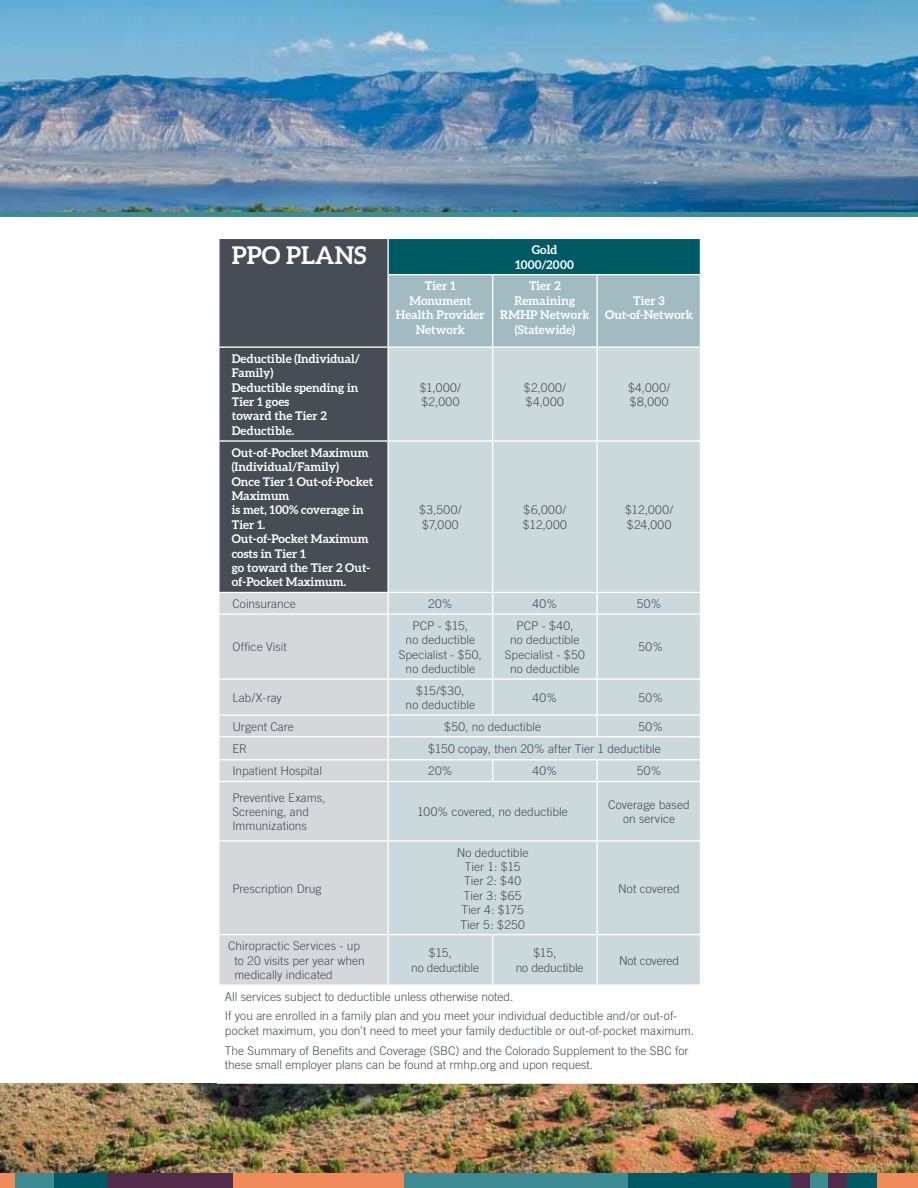
<style>
.page{position:relative;width:918px;height:1188px;background:#fff}
.page>*{position:absolute;margin:0;border:0;box-sizing:border-box;transform-origin:0 0}
.t1{font:700 24.45px "Aleo";color:#fff}
.t2{font:300 12px/14.4px "Trade Gothic";color:#474c55}
.t3{font:700 12px/14.4px "Aleo";color:#fff;text-align:center}
.t4{font:300 12px/14.4px "Trade Gothic";letter-spacing:.04em;color:#474c55}
.t5{font:700 12px/14.4px "Aleo";letter-spacing:.02em;color:#fff;text-align:center}
</style>
<div class="page">
<img style="left:0;top:1084px;width:918px;height:89px">
<div style="left:220px;top:239px;width:167px;height:353px;background:#474c55"></div>
<div style="left:388px;top:238px;width:313px;height:37px;background:#005a65"></div>
<div style="left:389px;top:275px;width:310px;height:71px;background:#a2bbc2"></div>
<div style="left:389px;top:348px;width:310px;height:636px;background:#cbd8dc"></div>
<div style="left:220px;top:593px;width:167px;height:391px;background:#d6d7da"></div>
<hr style="left:388px;top:238px;width:105px;height:1px;background:#fff">
<hr style="left:387px;top:239px;width:2px;height:35px;background:#fff">
<hr style="left:493px;top:238px;width:104px;height:1px;background:#fff">
<hr style="left:597px;top:238px;width:105px;height:1px;background:#fff">
<hr style="left:387px;top:274px;width:106px;height:1px;background:#fff">
<hr style="left:493px;top:274px;width:104px;height:1px;background:#fff">
<hr style="left:492px;top:275px;width:1px;height:71px;background:#fff">
<hr style="left:597px;top:274px;width:105px;height:1px;background:#fff">
<hr style="left:597px;top:275px;width:1px;height:71px;background:#fff">
<hr style="left:218px;top:346px;width:170px;height:2px;background:#fff">
<hr style="left:492px;top:348px;width:1px;height:92px;background:#fff">
<hr style="left:597px;top:348px;width:1px;height:92px;background:#fff">
<hr style="left:218px;top:440px;width:170px;height:2px;background:#fff">
<hr style="left:388px;top:440px;width:105px;height:2px;background:#fff">
<hr style="left:493px;top:440px;width:104px;height:2px;background:#fff">
<hr style="left:492px;top:442px;width:1px;height:150px;background:#fff">
<hr style="left:597px;top:440px;width:105px;height:2px;background:#fff">
<hr style="left:597px;top:442px;width:1px;height:150px;background:#fff">
<hr style="left:388px;top:592px;width:105px;height:1px;background:#fff">
<hr style="left:493px;top:592px;width:104px;height:1px;background:#fff">
<svg style="left:492px;top:593px;width:1px;height:20px"></svg>
<hr style="left:597px;top:592px;width:105px;height:1px;background:#fff">
<svg style="left:597px;top:593px;width:1px;height:20px"></svg>
<hr style="left:218px;top:613px;width:170px;height:2px;background:#fff">
<hr style="left:388px;top:613px;width:105px;height:2px;background:#fff">
<hr style="left:493px;top:613px;width:104px;height:2px;background:#fff">
<hr style="left:492px;top:615px;width:1px;height:63px;background:#fff">
<hr style="left:597px;top:613px;width:105px;height:2px;background:#fff">
<hr style="left:597px;top:615px;width:1px;height:63px;background:#fff">
<hr style="left:218px;top:678px;width:170px;height:2px;background:#fff">
<hr style="left:388px;top:678px;width:105px;height:2px;background:#fff">
<hr style="left:493px;top:678px;width:104px;height:2px;background:#fff">
<hr style="left:492px;top:680px;width:1px;height:34px;background:#fff">
<hr style="left:597px;top:678px;width:105px;height:2px;background:#fff">
<hr style="left:597px;top:680px;width:1px;height:34px;background:#fff">
<hr style="left:218px;top:714px;width:170px;height:2px;background:#fff">
<hr style="left:388px;top:714px;width:105px;height:2px;background:#fff">
<hr style="left:493px;top:714px;width:104px;height:2px;background:#fff">
<hr style="left:597px;top:714px;width:105px;height:2px;background:#fff">
<svg style="left:597px;top:716px;width:1px;height:20px"></svg>
<hr style="left:218px;top:736px;width:170px;height:1px;background:#fff">
<hr style="left:388px;top:736px;width:105px;height:1px;background:#fff">
<hr style="left:493px;top:736px;width:104px;height:1px;background:#fff">
<hr style="left:597px;top:736px;width:105px;height:1px;background:#fff">
<hr style="left:218px;top:759px;width:170px;height:1px;background:#fff">
<hr style="left:388px;top:759px;width:105px;height:1px;background:#fff">
<hr style="left:493px;top:759px;width:104px;height:1px;background:#fff">
<svg style="left:492px;top:760px;width:1px;height:21px"></svg>
<hr style="left:597px;top:759px;width:105px;height:1px;background:#fff">
<svg style="left:597px;top:760px;width:1px;height:21px"></svg>
<hr style="left:218px;top:781px;width:170px;height:1px;background:#fff">
<hr style="left:218px;top:840px;width:170px;height:2px;background:#fff">
<hr style="left:597px;top:842px;width:1px;height:92px;background:#fff">
<hr style="left:218px;top:934px;width:170px;height:1px;background:#fff">
<hr style="left:388px;top:934px;width:105px;height:1px;background:#fff">
<hr style="left:493px;top:934px;width:104px;height:1px;background:#fff">
<hr style="left:492px;top:935px;width:1px;height:49px;background:#fff">
<hr style="left:597px;top:934px;width:105px;height:1px;background:#fff">
<hr style="left:597px;top:935px;width:1px;height:49px;background:#fff">
<hr style="left:388px;top:781px;width:105px;height:1px;background:#fff">
<hr style="left:493px;top:781px;width:104px;height:1px;background:#fff">
<hr style="left:597px;top:781px;width:105px;height:1px;background:#fff">
<hr style="left:597px;top:782px;width:1px;height:58px;background:#fff">
<hr style="left:388px;top:840px;width:105px;height:2px;background:#fff">
<hr style="left:493px;top:840px;width:104px;height:2px;background:#fff">
<hr style="left:597px;top:840px;width:105px;height:2px;background:#fff">
<img style="left:0;top:0;width:918px;height:213px">
<hr style="left:0;top:213px;width:918px;height:4px;background:#3e8b94">
<div style="left:584px;top:1173px;width:226px;height:15px;background:#005a65"></div>
<div style="left:54px;top:1173px;width:68px;height:15px;background:#005a65"></div>
<div style="left:846px;top:1173px;width:32px;height:15px;background:#005a65"></div>
<div style="left:828px;top:1173px;width:18px;height:15px;background:#522b4a"></div>
<div style="left:810px;top:1173px;width:18px;height:15px;background:#3e8b94"></div>
<div style="left:792px;top:1173px;width:18px;height:15px;background:#522b4a"></div>
<div style="left:395px;top:1173px;width:232px;height:15px;background:#3e8b94"></div>
<div style="left:231px;top:1173px;width:173px;height:15px;background:#f08b5b"></div>
<div style="left:0;top:1173px;width:15px;height:15px;background:#f08b5b"></div>
<div style="left:878px;top:1173px;width:40px;height:15px;background:#f08b5b"></div>
<div style="left:107px;top:1173px;width:126px;height:15px;background:#522b4a"></div>
<div style="left:15px;top:1173px;width:39px;height:15px;background:#3e8b94"></div>
<h1 class="t1" style="left:232px;top:241px;width:136px">PPO PLANS</h1>
<p class="t5" style="left:515px;top:242px;width:60px">Gold<br>1000/2000</p>
<p class="t3" style="left:396px;top:279px;width:91px">Tier 1<br>Monument<br>Health Provider<br>Network</p>
<p class="t3" style="left:500px;top:279px;width:91px">Tier 2<br>Remaining<br>RMHP Network (Statewide)</p>
<p class="t3" style="left:605px;top:293px;width:90px">Tier 3<br>Out-of-Network</p>
<p class="t3" style="left:232px;top:351px;width:130px;text-align:left">Deductible (Individual/<br>Family)<br>Deductible spending in<br>Tier 1 goes<br>toward the Tier 2<br>Deductible.</p>
<p class="t3" style="left:232px;top:445px;width:143px;text-align:left">Out-of-Pocket Maximum (Individual/Family)<br>Once Tier 1 Out-of-Pocket<br>Maximum<br>is met, 100% coverage in<br>Tier 1.<br>Out-of-Pocket Maximum costs in Tier 1<br>go toward the Tier 2 Out&shy;of-Pocket Maximum.</p>
<p class="t2" style="left:420px;top:380px;width:43px">$1,000/ $2,000</p>
<p class="t2" style="left:524px;top:380px;width:44px">$2,000/ $4,000</p>
<p class="t2" style="left:628px;top:380px;width:44px">$4,000/ $8,000</p>
<p class="t2" style="left:419px;top:503px;width:44px">$3,500/ $7,000</p>
<p class="t2" style="left:523px;top:503px;width:45px">$6,000/ $12,000</p>
<p class="t4" style="left:625px;top:503px;width:50px">$12,000/ $24,000</p>
<p class="t2" style="left:232px;top:596px;width:65px">Coinsurance</p>
<p class="t2" style="left:428px;top:596px;width:26px">20%</p>
<p class="t2" style="left:533px;top:596px;width:26px">40%</p>
<p class="t2" style="left:637px;top:596px;width:26px">50%</p>
<p class="t2" style="left:232px;top:640px;width:56px">Office Visit</p>
<p class="t2" style="left:399px;top:618px;width:85px;text-align:center">PCP - $15,<br>no deductible<br>Specialist - $50, no deductible</p>
<p class="t2" style="left:505px;top:618px;width:81px;text-align:center">PCP - $40,<br>no deductible<br>Specialist - $50 no deductible</p>
<p class="t2" style="left:638px;top:640px;width:26px">50%</p>
<p class="t2" style="left:232px;top:690px;width:51px">Lab/X-ray</p>
<p class="t2" style="left:406px;top:683px;width:71px;text-align:center">$15/$30,<br>no deductible</p>
<p class="t2" style="left:533px;top:690px;width:26px">40%</p>
<p class="t2" style="left:638px;top:690px;width:26px">50%</p>
<p class="t2" style="left:232px;top:719px;width:63px">Urgent Care</p>
<p class="t2" style="left:444px;top:719px;width:99px">$50, no deductible</p>
<p class="t2" style="left:638px;top:719px;width:26px">50%</p>
<p class="t2" style="left:232px;top:741px;width:16px">ER</p>
<p class="t2" style="left:428px;top:741px;width:234px">$150 copay, then 20% after Tier 1 deductible</p>
<p class="t2" style="left:232px;top:764px;width:91px">Inpatient Hospital</p>
<p class="t2" style="left:428px;top:764px;width:26px">20%</p>
<p class="t2" style="left:533px;top:764px;width:26px">40%</p>
<p class="t2" style="left:637px;top:764px;width:26px">50%</p>
<p class="t2" style="left:232px;top:790px;width:95px">Preventive Exams,<br>Screening, and<br>Immunizations</p>
<p class="t2" style="left:417px;top:804px;width:152px">100% covered, no deductible</p>
<p class="t2" style="left:608px;top:797px;width:83px;text-align:center">Coverage based on service</p>
<p class="t2" style="left:232px;top:881px;width:91px">Prescription Drug</p>
<p class="t2" style="left:457px;top:845px;width:73px;text-align:center">No deductible<br>Tier 1: $15<br>Tier 2: $40<br>Tier 3: $65<br>Tier 4: $175<br>Tier 5: $250</p>
<p class="t2" style="left:618px;top:881px;width:63px">Not covered</p>
<p class="t2" style="left:234px;top:939px;width:132px;text-indent:-6px">Chiropractic Services - up to 20 visits per year when medically indicated</p>
<p class="t2" style="left:411px;top:946px;width:69px;text-indent:18px">$15,<br>no deductible</p>
<p class="t2" style="left:516px;top:946px;width:69px;text-indent:18px">$15,<br>no deductible</p>
<p class="t2" style="left:619px;top:953px;width:62px">Not covered</p>
<p class="t2" style="left:225px;top:986px;width:454px;line-height:19.8px">All services subject to deductible unless otherwise noted.<br>If you are enrolled in a family plan and you meet your individual deductible and/or out-of-</p>
<p class="t2" style="left:225px;top:1021px;width:471px;line-height:19.8px">pocket maximum, you don’t need to meet your family deductible or out-of-pocket maximum.<br>The Summary of Benefits and Coverage (SBC) and the Colorado Supplement to the SBC for</p>
<p class="t2" style="left:225px;top:1057px;width:370px">these small employer plans can be found at rmhp.org and upon request.</p>
</div>
